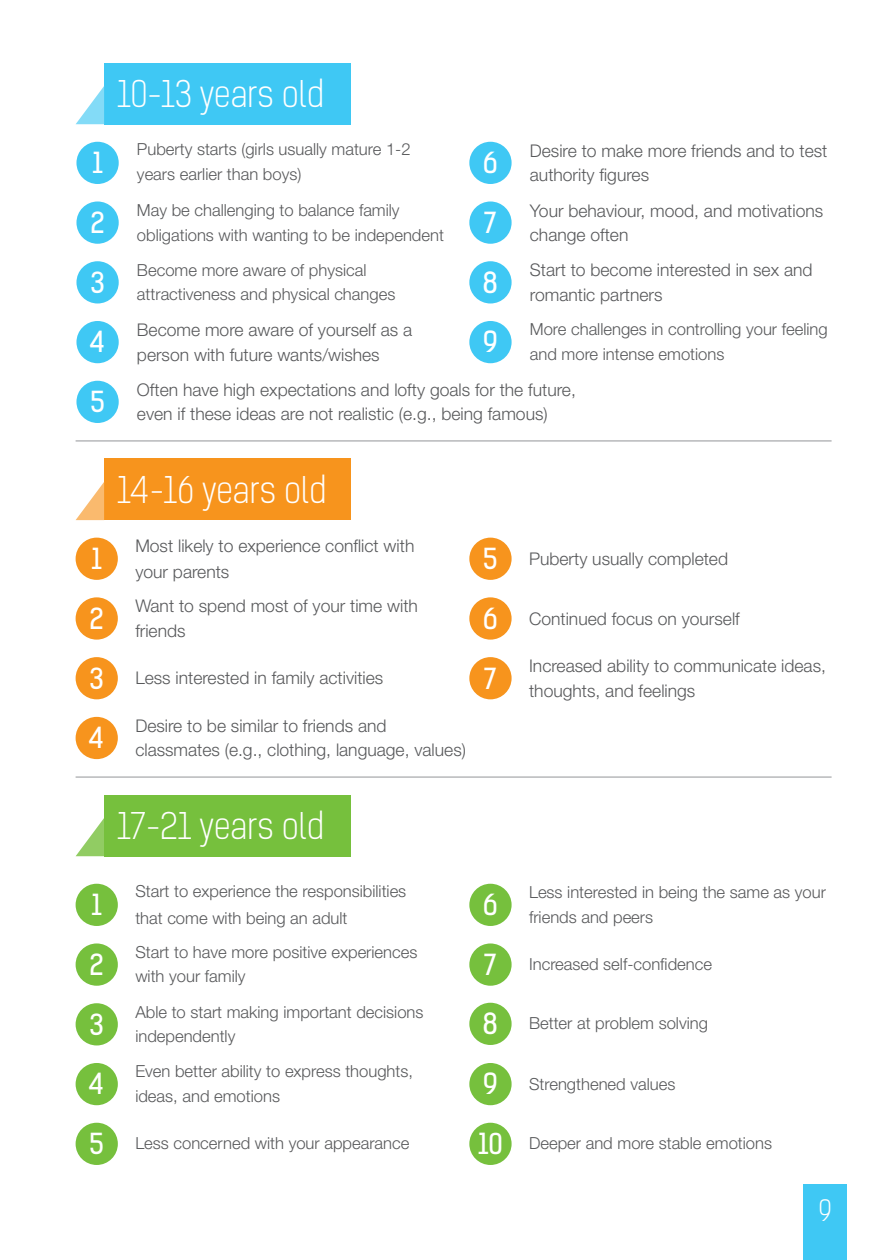
<style>
.page{position:relative;width:882px;height:1260px;background:#fff}
.page>*{position:absolute;margin:0;border:0;box-sizing:border-box;transform-origin:0 0}
.t1{font:300 35px "Kelson Sans";color:#fff}
.t2{font:300 28px "Kelson Sans";color:#fff}
.t3{font:27.65px "Kelson Sans";color:#fff}
.t4{font:300 17.5px/24.5px "Helvetica Neue LT Std";color:#58595b}
.t5{font:300 16.62px/24.5px "Helvetica Neue LT Std";color:#58595b}
</style>
<div class="page">
<div style="left:76px;top:884px;width:42px;height:42px;background:#76c03d;border-radius:50%"></div>
<div style="left:76px;top:142px;width:43px;height:42px;background:#3fc8f4;border-radius:50%"></div>
<div style="left:76px;top:1123px;width:42px;height:42px;background:#76c03d;border-radius:50%"></div>
<div style="left:76px;top:381px;width:43px;height:42px;background:#3fc8f4;border-radius:50%"></div>
<div style="left:76px;top:1003px;width:42px;height:42px;background:#76c03d;border-radius:50%"></div>
<div style="left:76px;top:261px;width:43px;height:43px;background:#3fc8f4;border-radius:50%"></div>
<div style="left:469px;top:943px;width:43px;height:43px;background:#76c03d;border-radius:50%"></div>
<div style="left:469px;top:202px;width:43px;height:42px;background:#3fc8f4;border-radius:50%"></div>
<div style="left:76px;top:943px;width:42px;height:43px;background:#76c03d;border-radius:50%"></div>
<div style="left:76px;top:202px;width:43px;height:42px;background:#3fc8f4;border-radius:50%"></div>
<div style="left:469px;top:884px;width:43px;height:42px;background:#76c03d;border-radius:50%"></div>
<div style="left:469px;top:142px;width:43px;height:42px;background:#3fc8f4;border-radius:50%"></div>
<div style="left:76px;top:1063px;width:42px;height:42px;background:#76c03d;border-radius:50%"></div>
<div style="left:76px;top:321px;width:43px;height:42px;background:#3fc8f4;border-radius:50%"></div>
<div style="left:469px;top:1003px;width:43px;height:42px;background:#76c03d;border-radius:50%"></div>
<div style="left:469px;top:261px;width:43px;height:43px;background:#3fc8f4;border-radius:50%"></div>
<div style="left:469px;top:1063px;width:43px;height:42px;background:#76c03d;border-radius:50%"></div>
<div style="left:469px;top:321px;width:43px;height:42px;background:#3fc8f4;border-radius:50%"></div>
<div style="left:469px;top:1123px;width:43px;height:42px;background:#76c03d;border-radius:50%"></div>
<div style="left:76px;top:538px;width:42px;height:42px;background:#f7941d;border-radius:50%"></div>
<div style="left:469px;top:538px;width:43px;height:42px;background:#f7941d;border-radius:50%"></div>
<div style="left:76px;top:657px;width:42px;height:42px;background:#f7941d;border-radius:50%"></div>
<div style="left:469px;top:657px;width:43px;height:42px;background:#f7941d;border-radius:50%"></div>
<div style="left:76px;top:597px;width:42px;height:43px;background:#f7941d;border-radius:50%"></div>
<div style="left:469px;top:597px;width:43px;height:43px;background:#f7941d;border-radius:50%"></div>
<div style="left:76px;top:717px;width:42px;height:42px;background:#f7941d;border-radius:50%"></div>
<div style="left:104px;top:459px;width:247px;height:61px;background:#f7941d"></div>
<svg style="left:76px;top:482px;width:28px;height:38px"></svg>
<div style="left:104px;top:63px;width:247px;height:61px;background:#3fc8f4"></div>
<svg style="left:76px;top:86px;width:28px;height:38px"></svg>
<div style="left:104px;top:795px;width:247px;height:61px;background:#76c03d"></div>
<svg style="left:76px;top:818px;width:28px;height:38px"></svg>
<hr style="left:76px;top:777px;width:756px;height:1px;background:#939598">
<hr style="left:76px;top:440px;width:756px;height:1px;background:#939598">
<div style="left:804px;top:1185px;width:43px;height:75px;background:#3fc8f4"></div>
<h1 class="t1" style="left:117px;top:73px;width:209px">10-13 years old</h1>
<h3 class="t3" style="left:92px;top:146px;width:12px">1</h3>
<p class="t5" style="left:137px;top:137px;width:275px">Puberty starts (girls usually mature 1-2 years earlier than boys)</p>
<h3 class="t3" style="left:483px;top:146px;width:17px">6</h3>
<p class="t4" style="left:530px;top:138px;width:299px">Desire to make more friends and to test authority figures</p>
<h3 class="t3" style="left:91px;top:206px;width:16px">2</h3>
<p class="t5" style="left:137px;top:197px;width:308px">May be challenging to balance family obligations with wanting to be independent</p>
<h3 class="t3" style="left:484px;top:206px;width:14px">7</h3>
<p class="t4" style="left:530px;top:198px;width:295px">Your behaviour, mood, and motivations change often</p>
<h3 class="t3" style="left:90px;top:265px;width:16px">3</h3>
<h3 class="t3" style="left:90px;top:325px;width:17px">4</h3>
<p class="t5" style="left:137px;top:257px;width:260px">Become more aware of physical attractiveness and physical changes</p>
<p class="t4" style="left:137px;top:317px;width:277px">Become more aware of yourself as a person with future wants/wishes</p>
<h3 class="t3" style="left:483px;top:265px;width:17px">8</h3>
<h3 class="t3" style="left:483px;top:325px;width:17px">9</h3>
<p class="t4" style="left:530px;top:258px;width:284px">Start to become interested in sex and romantic partners</p>
<p class="t5" style="left:530px;top:317px;width:299px">More challenges in controlling your feeling and more intense emotions</p>
<h3 class="t3" style="left:90px;top:385px;width:16px">5</h3>
<p class="t4" style="left:137px;top:377px;width:440px">Often have high expectations and lofty goals for the future, even if these ideas are not realistic (e.g., being famous)</p>
<h1 class="t1" style="left:117px;top:469px;width:211px">14-16 years old</h1>
<p class="t4" style="left:135px;top:532px;width:281px;line-height:26.2px">Most likely to experience conflict with your parents</p>
<p class="t4" style="left:135px;top:594px;width:284px">Want to spend most of your time with friends</p>
<p class="t4" style="left:135px;top:666px;width:249px">Less interested in family activities</p>
<h3 class="t3" style="left:91px;top:542px;width:12px">1</h3>
<h3 class="t3" style="left:483px;top:542px;width:16px">5</h3>
<h3 class="t3" style="left:90px;top:602px;width:16px">2</h3>
<h3 class="t3" style="left:483px;top:602px;width:17px">6</h3>
<h3 class="t3" style="left:90px;top:661px;width:16px">3</h3>
<h3 class="t3" style="left:484px;top:661px;width:14px">7</h3>
<h3 class="t3" style="left:89px;top:721px;width:17px">4</h3>
<p class="t4" style="left:135px;top:713px;width:332px">Desire to be similar to friends and classmates (e.g., clothing, language, values)</p>
<h1 class="t1" style="left:117px;top:805px;width:209px">17-21 years old</h1>
<h3 class="t3" style="left:91px;top:888px;width:12px">1</h3>
<p class="t5" style="left:135px;top:878px;width:272px;line-height:26.2px">Start to experience the responsibilities that come with being an adult</p>
<h3 class="t3" style="left:483px;top:888px;width:17px">6</h3>
<h3 class="t3" style="left:90px;top:948px;width:16px">2</h3>
<h3 class="t3" style="left:90px;top:1007px;width:16px">3</h3>
<p class="t5" style="left:135px;top:939px;width:284px">Start to have more positive experiences with your family</p>
<p class="t5" style="left:135px;top:999px;width:290px">Able to start making important decisions independently</p>
<h3 class="t3" style="left:484px;top:948px;width:14px">7</h3>
<h3 class="t3" style="left:483px;top:1007px;width:17px">8</h3>
<h3 class="t3" style="left:89px;top:1067px;width:17px">4</h3>
<p class="t5" style="left:135px;top:1059px;width:279px">Even better ability to express thoughts, ideas, and emotions</p>
<h3 class="t3" style="left:483px;top:1067px;width:17px">9</h3>
<h3 class="t3" style="left:90px;top:1127px;width:16px">5</h3>
<p class="t5" style="left:135px;top:1131px;width:276px">Less concerned with your appearance</p>
<h3 class="t3" style="left:478px;top:1127px;width:26px">10</h3>
<p class="t4" style="left:529px;top:546px;width:201px">Puberty usually completed</p>
<p class="t4" style="left:529px;top:606px;width:212px">Continued focus on yourself</p>
<p class="t4" style="left:529px;top:653px;width:298px">Increased ability to communicate ideas, thoughts, and feelings</p>
<p class="t5" style="left:529px;top:880px;width:298px">Less interested in being the same as your friends and peers</p>
<p class="t5" style="left:529px;top:952px;width:184px">Increased self-confidence</p>
<p class="t5" style="left:529px;top:1011px;width:180px">Better at problem solving</p>
<p class="t5" style="left:529px;top:1071px;width:148px">Strengthened values</p>
<p class="t5" style="left:529px;top:1131px;width:244px">Deeper and more stable emotions</p>
<h2 class="t2" style="left:819px;top:1194px;width:15px">9</h2>
</div>
